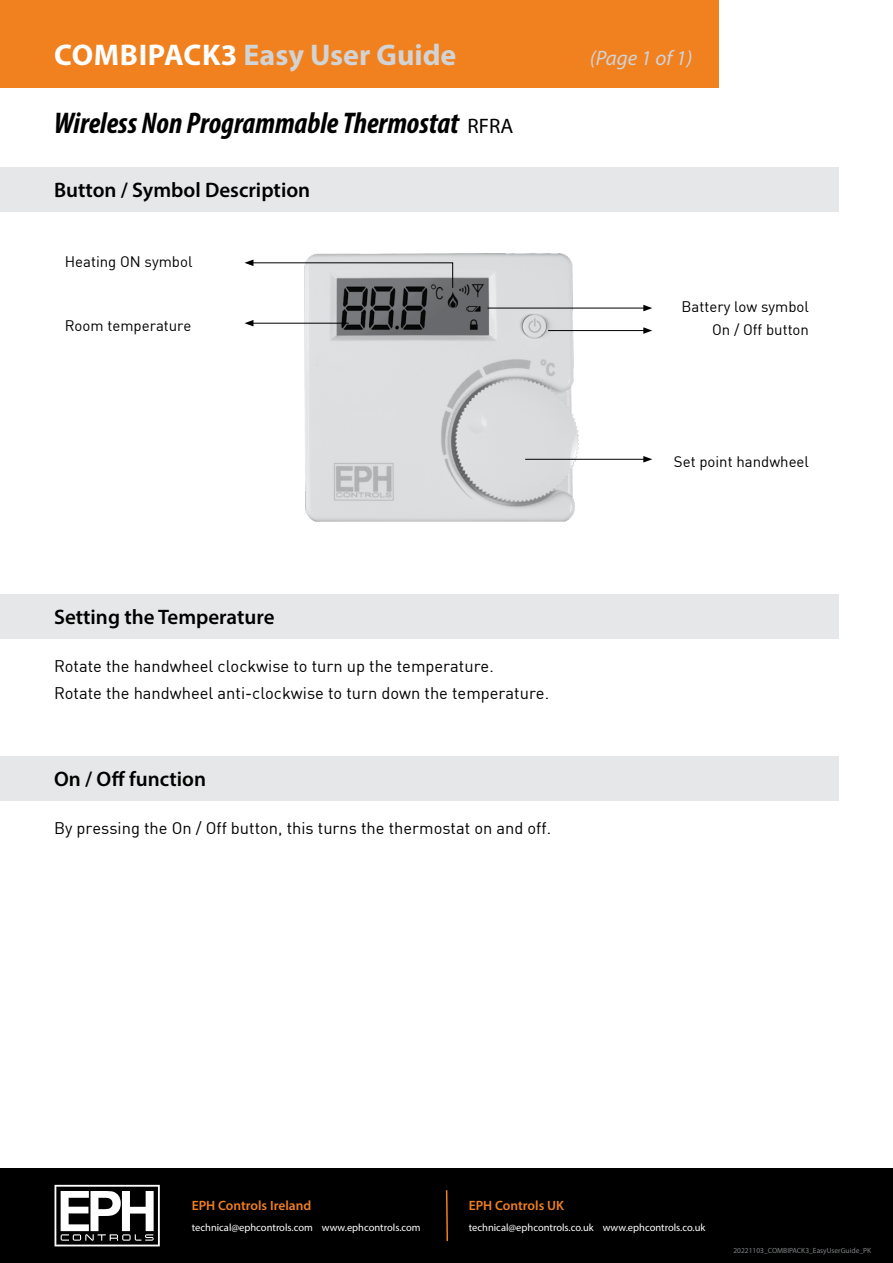
<style>
.page{position:relative;width:893px;height:1263px;background:#fff}
.page>*{position:absolute;margin:0;border:0;box-sizing:border-box;transform-origin:0 0}
.t1{font:italic 700 condensed 30px "Myriad Pro";color:#000}
.t2{font:700 30px "Myriad Pro";color:#d1d3d4}
.t3{font:600 21px "Myriad Pro";color:#000}
.t4{font:italic 21px "Myriad Pro";color:#d1d3d4}
.t5{font:16.5px/27px "DIN";color:#000}
.t6{font:15px "DIN";color:#000}
.t7{font:600 13.5px "Myriad Pro";color:#f1801f}
.t8{font:10.5px "Myriad Pro";color:#fff}
.t9{font:7.5px "Myriad Pro";letter-spacing:-.005em;color:#808285}
.s1{color:#fff}
.s2{font-weight:400;font-style:normal;font-stretch:normal;font-size:21px}
</style>
<div class="page">
<div style="left:0;top:0;width:719px;height:87px;background:#f1801f"></div>
<div style="left:0;top:167px;width:839px;height:45px;background:#e6e7e8"></div>
<div style="left:0;top:594px;width:839px;height:45px;background:#e6e7e8"></div>
<div style="left:0;top:756px;width:839px;height:44px;background:#e6e7e8"></div>
<img style="left:289px;top:253px;width:299px;height:269px">
<hr style="left:251px;top:323px;width:98px;height:1px;background:#000">
<svg style="left:244px;top:320px;width:9px;height:6px"></svg>
<hr style="left:548px;top:330px;width:98px;height:1px;background:#000">
<svg style="left:643px;top:327px;width:9px;height:7px"></svg>
<hr style="left:488px;top:308px;width:158px;height:1px;background:#000">
<svg style="left:643px;top:305px;width:9px;height:6px"></svg>
<hr style="left:525px;top:459px;width:121px;height:1px;background:#000">
<svg style="left:643px;top:456px;width:9px;height:6px"></svg>
<svg style="left:244px;top:260px;width:209px;height:28px"></svg>
<div style="left:0;top:1168px;width:893px;height:95px;background:#000"></div>
<svg style="left:445px;top:1190px;width:3px;height:52px"></svg>
<svg style="left:55px;top:1185px;width:105px;height:61px"></svg>
<h1 class="t2" style="left:54px;top:36px;width:404px"><span class="s1">COMBIPACK3</span> Easy User Guide</h1>
<p class="t4" style="left:590px;top:45px;width:104px">(Page 1 of 1)</p>
<h1 class="t1" style="left:54px;top:105px;width:461px">Wireless Non Programmable Thermostat <span class="s2">RFRA</span></h1>
<p class="t3" style="left:54px;top:177px;width:258px">Button / Symbol Description</p>
<p class="t6" style="left:65px;top:252px;width:129px">Heating ON symbol</p>
<p class="t6" style="left:681px;top:297px;width:129px">Battery low symbol</p>
<p class="t6" style="left:65px;top:316px;width:128px">Room temperature</p>
<p class="t6" style="left:712px;top:320px;width:98px">On / Off button</p>
<p class="t3" style="left:54px;top:604px;width:222px">Setting the Temperature</p>
<p class="t5" style="left:54px;top:652px;width:497px">Rotate the handwheel clockwise to turn up the temperature.<br>Rotate the handwheel anti-clockwise to turn down the temperature.</p>
<p class="t3" style="left:54px;top:766px;width:154px">On / Off function</p>
<p class="t5" style="left:54px;top:814px;width:499px">By pressing the On / Off button, this turns the thermostat on and off.</p>
<p class="t6" style="left:674px;top:452px;width:137px">Set point handwheel</p>
<p class="t7" style="left:192px;top:1197px;width:121px">EPH Controls Ireland</p>
<p class="t7" style="left:469px;top:1197px;width:97px">EPH Controls UK</p>
<p class="t8" style="left:192px;top:1221px;width:230px">technical@ephcontrols.com www.ephcontrols.com</p>
<p class="t8" style="left:469px;top:1221px;width:238px">technical@ephcontrols.co.uk www.ephcontrols.co.uk</p>
<p class="t9" style="left:733px;top:1246px;width:139px">20221103_COMBIPACK3_EasyUserGuide_PK</p>
</div>
